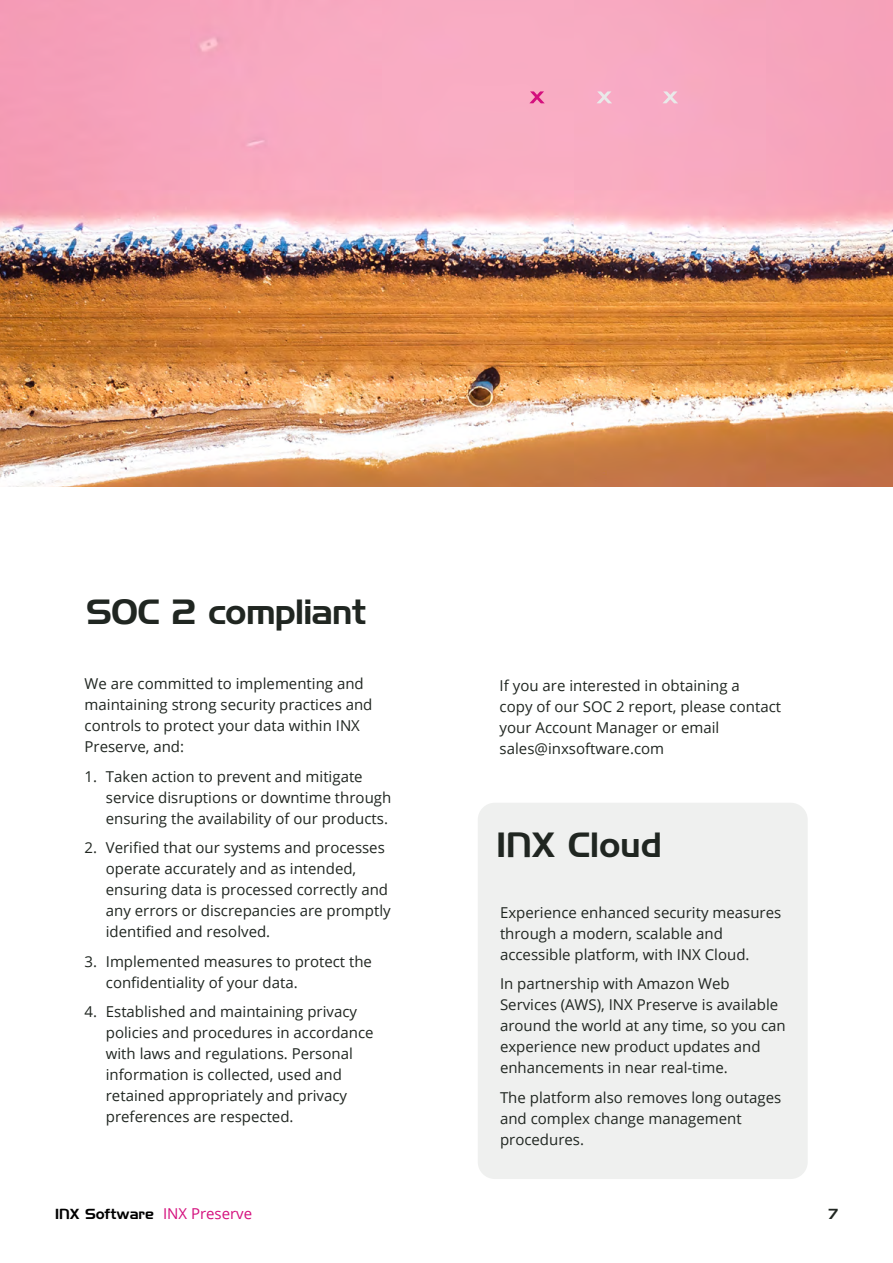
<style>
.page{position:relative;width:893px;height:1263px;background:#fff}
.page>*{position:absolute;margin:0;border:0;box-sizing:border-box;transform-origin:0 0}
.t1{font:36px "INX Bold";letter-spacing:-.02em;color:#202621}
.t2{font:36px "INX Bold";color:#202621}
.t3{font:15px/21px "Open Sans";color:#202621}
.t4{font:15px "INX Bold";color:#000}
.t5{font:15px "INX Bold";color:#202621}
.s1{font-family:"Open Sans";color:#d40f7d}
</style>
<div class="page">
<img style="left:0;top:0;width:893px;height:487px">
<svg style="left:596px;top:91px;width:16px;height:12px"></svg>
<svg style="left:662px;top:91px;width:16px;height:12px"></svg>
<svg style="left:529px;top:91px;width:16px;height:12px"></svg>
<div style="left:478px;top:803px;width:330px;height:376px;background:#eff0ef;border-radius:17px"></div>
<h1 class="t1" style="left:86px;top:590px;width:282px">SOC 2 compliant</h1>
<p class="t3" style="left:85px;top:673px;width:289px">We are committed to implementing and maintaining strong security practices and controls to protect your data within INX Preserve, and:</p>
<p class="t3" style="left:106px;top:765px;width:287px;text-indent:-21px">1. Taken action to prevent and mitigate service disruptions or downtime through ensuring the availability of our products.</p>
<p class="t3" style="left:106px;top:837px;width:286px;text-indent:-21px">2. Verified that our systems and processes operate accurately and as intended, ensuring data is processed correctly and any errors or discrepancies are promptly identified and resolved.</p>
<p class="t3" style="left:106px;top:951px;width:268px;text-indent:-21px">3. Implemented measures to protect the confidentiality of your data.</p>
<p class="t3" style="left:106px;top:1001px;width:269px;text-indent:-21px">4. Established and maintaining privacy policies and procedures in accordance with laws and regulations. Personal information is collected, used and retained appropriately and privacy preferences are respected.</p>
<p class="t3" style="left:500px;top:674px;width:283px">If you are interested in obtaining a<br>copy of our SOC 2 report, please contact your Account Manager or email sales@inxsoftware.com</p>
<h1 class="t2" style="left:496px;top:822px;width:167px">INX Cloud</h1>
<p class="t3" style="left:500px;top:901px;width:283px">Experience enhanced security measures through a modern, scalable and accessible platform, with INX Cloud.</p>
<p class="t3" style="left:500px;top:973px;width:287px">In partnership with Amazon Web Services (AWS), INX Preserve is available around the world at any time, so you can experience new product updates and enhancements in near real-time.</p>
<p class="t3" style="left:500px;top:1086px;width:283px">The platform also removes long outages and complex change management procedures.</p>
<p class="t4" style="left:55px;top:1205px;width:198px">INX Software <span class="s1">INX Preserve</span></p>
<p class="t5" style="left:828px;top:1205px;width:12px">7</p>
</div>
